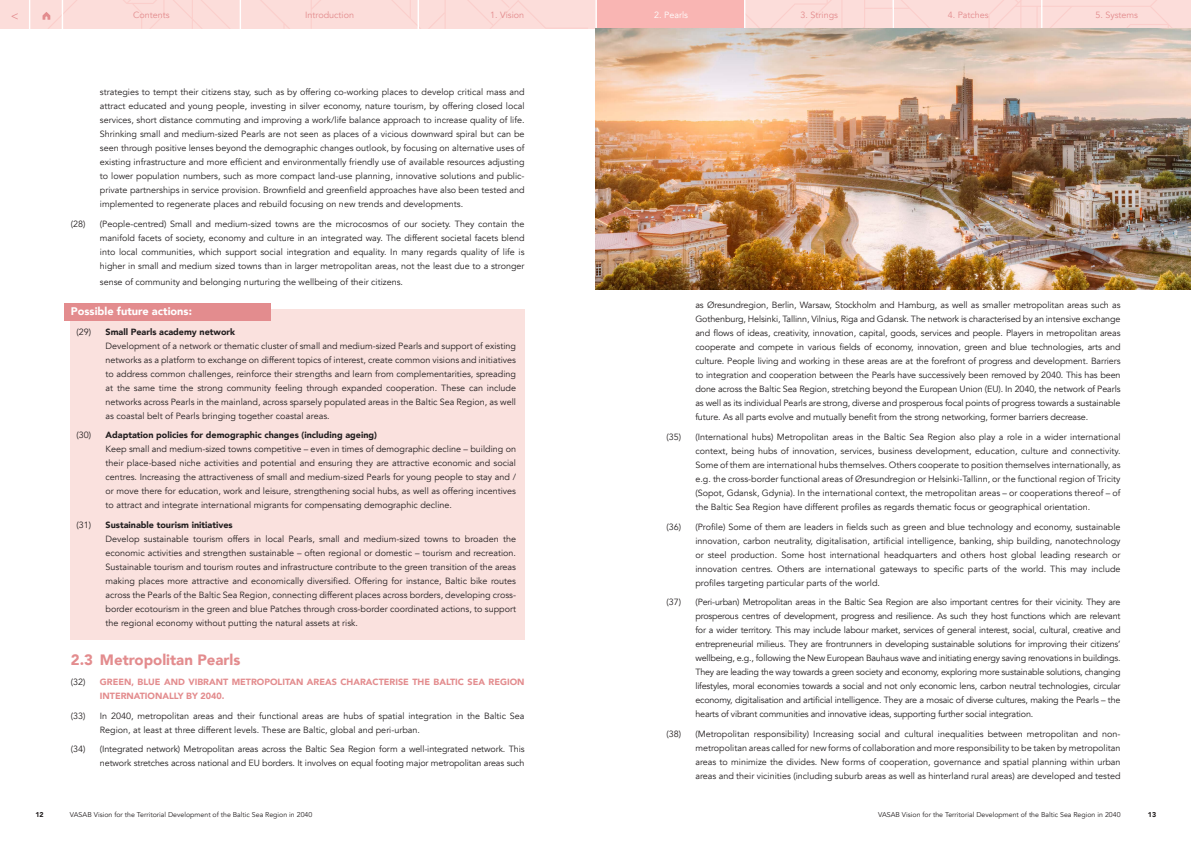
<style>
.page{position:relative;width:1191px;height:842px;background:#fff}
.page>*{position:absolute;margin:0;border:0;box-sizing:border-box;transform-origin:0 0}
.t1{font:900 15px "Avenir";color:#e38c8e}
.t2{font:12px "Avenir";color:#e38c8e}
.t3{font:900 11px "Avenir";color:#fff}
.t4{font:9px/14px "Avenir";color:#231f20;text-align:justify}
.t5{font:900 9px/14px "Avenir";color:#e38c8e}
.t6{font:9px "Avenir";color:#e38c8e}
.t7{font:9px "Avenir";color:#fff}
.t8{font:7px "Avenir";color:#231f20}
.t9{font:900 7px "Avenir";color:#231f20}
.s1{font-weight:900}
.s2{font-weight:400;color:#231f20}
</style>
<div class="page">
<svg style="left:745px;top:0;width:446px;height:29px"></svg>
<div style="left:596px;top:0;width:148px;height:29px;background:#f9b5b3"></div>
<hr style="left:595px;top:0;width:2px;height:31px;background:#fff">
<hr style="left:1041px;top:0;width:1px;height:31px;background:#fff">
<hr style="left:892px;top:0;width:2px;height:31px;background:#fff">
<div style="left:0;top:0;width:588px;height:29px;background:#fcddda"></div>
<div style="left:71px;top:309px;width:454px;height:330px;background:#fae1de"></div>
<div style="left:64px;top:303px;width:206px;height:18px;background:#e38c8e"></div>
<img style="left:595px;top:29px;width:596px;height:260px">
<h2 class="t2" style="left:11px;top:8px;width:9px">&lt;</h2>
<p class="t6" style="left:133px;top:9px;width:38px">Contents</p>
<p class="t6" style="left:305px;top:9px;width:50px">Introduction</p>
<p class="t6" style="left:490px;top:9px;width:36px">1. Vision</p>
<p class="t7" style="left:654px;top:9px;width:35px">2. Pearls</p>
<p class="t6" style="left:800px;top:9px;width:39px">3. Strings</p>
<p class="t6" style="left:947px;top:9px;width:43px">4. Patches</p>
<p class="t6" style="left:1095px;top:9px;width:44px">5. Systems</p>
<p class="t4" style="left:100px;top:85px;width:426px">strategies to tempt their citizens stay, such as by offering co-working places to develop critical mass and attract educated and young people, investing in silver economy, nature tourism, by offering closed local services, short distance commuting and improving a work/life balance approach to increase quality of life.<br>Shrinking small and medium-sized Pearls are not seen as places of a vicious downward spiral but can be seen through positive lenses beyond the demographic changes outlook, by focusing on alternative uses of existing infrastructure and more efficient and environmentally friendly use of available resources adjusting to lower population numbers, such as more compact land-use planning, innovative solutions and public&shy;private partnerships in service provision. Brownfield and greenfield approaches have also been tested and implemented to regenerate places and rebuild focusing on new trends and developments.</p>
<p class="t4" style="left:100px;top:217px;width:426px;text-indent:-29px">(28) (People-centred) Small and medium-sized towns are the microcosmos of our society. They contain the manifold facets of society, economy and culture in an integrated way. The different societal facets blend into local communities, which support social integration and equality. In many regards quality of life is higher in small and medium sized towns than in larger metropolitan areas, not the least due to a stronger</p>
<p class="t4" style="left:100px;top:275px;width:305px">sense of community and belonging nurturing the wellbeing of their citizens.</p>
<p class="t3" style="left:71px;top:302px;width:122px">Possible future actions:</p>
<p class="t4" style="left:106px;top:325px;width:412px;text-align:left;text-indent:-29px">(29) <span class="s1">Small Pearls academy network<br></span>Development of a network or thematic cluster of small and medium-sized Pearls and support of existing networks as a platform to exchange on different topics of interest, create common visions and initiatives to address common challenges, reinforce their strengths and learn from complementarities, spreading at the same time the strong community feeling through expanded cooperation. These can include networks across Pearls in the mainland, across sparsely populated areas in the Baltic Sea Region, as well as coastal belt of Pearls bringing together coastal areas.</p>
<p class="t4" style="left:106px;top:428px;width:412px;text-align:left;text-indent:-29px">(30) <span class="s1">Adaptation policies for demographic changes (including ageing)<br></span>Keep small and medium-sized towns competitive – even in times of demographic decline – building on their place-based niche activities and potential and ensuring they are attractive economic and social centres. Increasing the attractiveness of small and medium-sized Pearls for young people to stay and / or move there for education, work and leisure, strengthening social hubs, as well as offering incentives to attract and integrate international migrants for compensating demographic decline.</p>
<p class="t4" style="left:106px;top:518px;width:412px;text-align:left;text-indent:-29px">(31) <span class="s1">Sustainable tourism initiatives<br></span>Develop sustainable tourism offers in local Pearls, small and medium-sized towns to broaden the economic activities and strengthen sustainable – often regional or domestic – tourism and recreation.<br>Sustainable tourism and tourism routes and infrastructure contribute to the green transition of the areas making places more attractive and economically diversified. Offering for instance, Baltic bike routes across the Pearls of the Baltic Sea Region, connecting different places across borders, developing cross&shy;border ecotourism in the green and blue Patches through cross-border coordinated actions, to support the regional economy without putting the natural assets at risk.</p>
<h1 class="t1" style="left:71px;top:647px;width:171px">2.3 Metropolitan Pearls</h1>
<p class="t5" style="left:100px;top:675px;width:426px;text-indent:-29px"><span class="s2">(32)</span> GREEN, BLUE AND VIBRANT METROPOLITAN AREAS CHARACTERISE THE BALTIC SEA REGION<br>INTERNATIONALLY BY 2040.</p>
<p class="t4" style="left:100px;top:709px;width:426px;text-indent:-29px">(33) In 2040, metropolitan areas and their functional areas are hubs of spatial integration in the Baltic Sea<br>Region, at least at three different levels. These are Baltic, global and peri-urban.</p>
<p class="t4" style="left:71px;top:742px;width:455px;text-align:right">(34) (Integrated network) Metropolitan areas across the Baltic Sea Region form a well-integrated network. This network stretches across national and EU borders. It involves on equal footing major metropolitan areas such</p>
<p class="t4" style="left:695px;top:298px;width:427px">as Øresundregion, Berlin, Warsaw, Stockholm and Hamburg, as well as smaller metropolitan areas such as Gothenburg, Helsinki, Tallinn, Vilnius, Riga and Gdansk. The network is characterised by an intensive exchange and flows of ideas, creativity, innovation, capital, goods, services and people. Players in metropolitan areas cooperate and compete in various fields of economy, innovation, green and blue technologies, arts and culture. People living and working in these areas are at the forefront of progress and development. Barriers to integration and cooperation between the Pearls have successively been removed by 2040. This has been done across the Baltic Sea Region, stretching beyond the European Union (EU). In 2040, the network of Pearls as well as its individual Pearls are strong, diverse and prosperous focal points of progress towards a sustainable future. As all parts evolve and mutually benefit from the strong networking, former barriers decrease.</p>
<p class="t4" style="left:695px;top:430px;width:427px;text-indent:-29px">(35) (International hubs) Metropolitan areas in the Baltic Sea Region also play a role in a wider international context, being hubs of innovation, services, business development, education, culture and connectivity.<br>Some of them are international hubs themselves. Others cooperate to position themselves internationally, as e.g. the cross-border functional areas of Øresundregion or Helsinki-Tallinn, or the functional region of Tricity (Sopot, Gdansk, Gdynia). In the international context, the metropolitan areas – or cooperations thereof – of the Baltic Sea Region have different profiles as regards thematic focus or geographical orientation.</p>
<p class="t4" style="left:695px;top:520px;width:427px;text-indent:-29px">(36) (Profile) Some of them are leaders in fields such as green and blue technology and economy, sustainable innovation, carbon neutrality, digitalisation, artificial intelligence, banking, ship building, nanotechnology or steel production. Some host international headquarters and others host global leading research or innovation centres. Others are international gateways to specific parts of the world. This may include profiles targeting particular parts of the world.</p>
<p class="t4" style="left:695px;top:595px;width:427px;text-indent:-29px">(37) (Peri-urban) Metropolitan areas in the Baltic Sea Region are also important centres for their vicinity. They are prosperous centres of development, progress and resilience. As such they host functions which are relevant for a wider territory. This may include labour market, services of general interest, social, cultural, creative and entrepreneurial milieus. They are frontrunners in developing sustainable solutions for improving their citizens’ wellbeing, e.g., following the New European Bauhaus wave and initiating energy saving renovations in buildings.<br>They are leading the way towards a green society and economy, exploring more sustainable solutions, changing lifestyles, moral economies towards a social and not only economic lens, carbon neutral technologies, circular economy, digitalisation and artificial intelligence. They are a mosaic of diverse cultures, making the Pearls – the hearts of vibrant communities and innovative ideas, supporting further social integration.</p>
<p class="t4" style="left:695px;top:727px;width:427px;text-indent:-29px">(38) (Metropolitan responsibility) Increasing social and cultural inequalities between metropolitan and non&shy;metropolitan areas called for new forms of collaboration and more responsibility to be taken by metropolitan areas to minimize the divides. New forms of cooperation, governance and spatial planning within urban areas and their vicinities (including suburb areas as well as hinterland rural areas) are developed and tested</p>
<p class="t9" style="left:35px;top:809px;width:10px">12</p>
<p class="t8" style="left:70px;top:810px;width:244px">VASAB Vision for the Territorial Development of the Baltic Sea Region in 2040</p>
<p class="t8" style="left:878px;top:810px;width:244px">VASAB Vision for the Territorial Development of the Baltic Sea Region in 2040</p>
<p class="t9" style="left:1148px;top:809px;width:10px">13</p>
</div>
